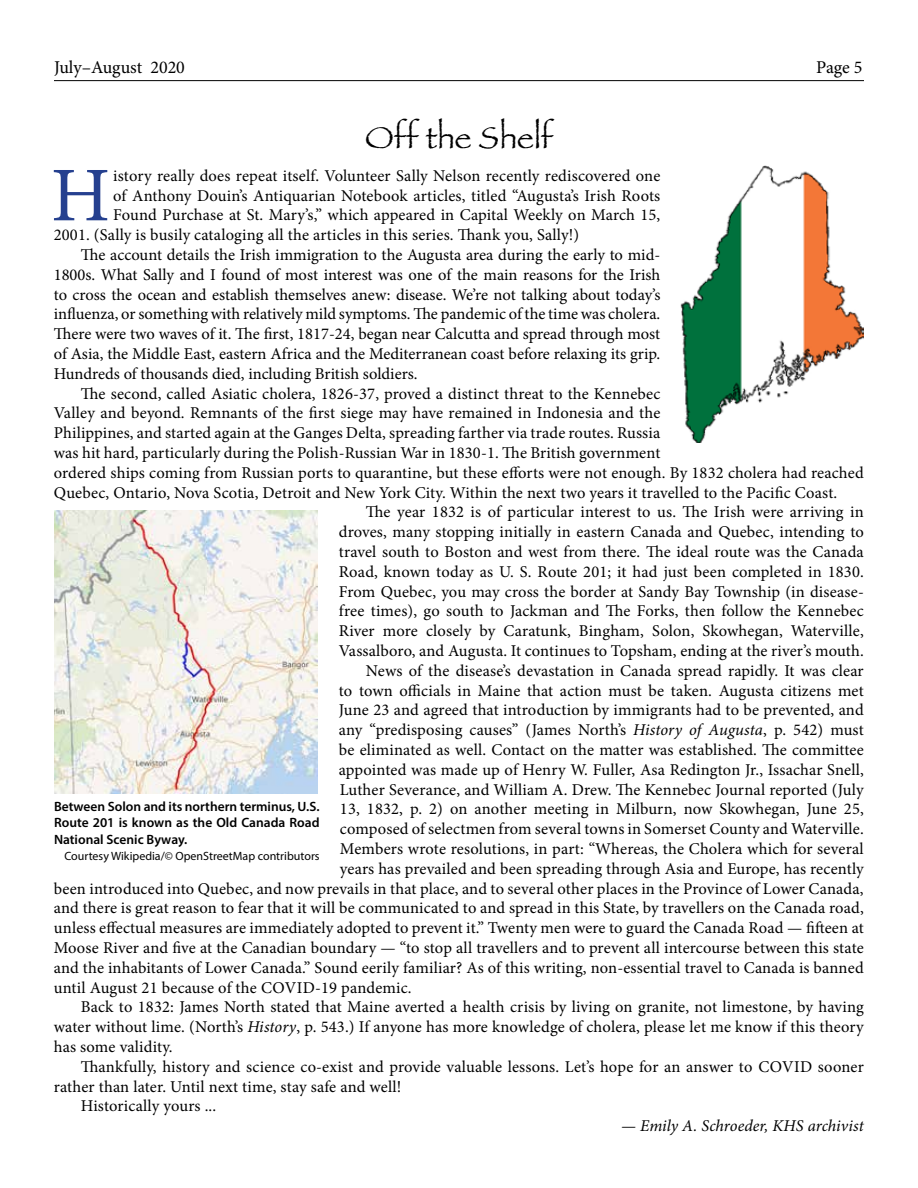
<style>
.page{position:relative;width:918px;height:1188px;background:#fff}
.page>*{position:absolute;margin:0;border:0;box-sizing:border-box;transform-origin:0 0}
.t1{font:77.4px "Minion Pro";color:#25408f}
.t2{font:31.5px "Papyrus";color:#000}
.t3{font:18px "Minion Pro";letter-spacing:-.005em;color:#000}
.t4{font:16.5px "Minion Pro";letter-spacing:.005em;color:#000}
.t5{font:italic 16.5px "Minion Pro";color:#000}
.t6{font:600 13.5px/16.2px "Myriad Pro";color:#000;text-align:justify}
.t7{font:12px "Myriad Pro";color:#000}
.s1{font-style:italic}
</style>
<div class="page">
<hr style="left:54px;top:80px;width:810px;height:1px;background:#000">
<img style="left:681px;top:166px;width:183px;height:277px">
<img style="left:54px;top:510px;width:264px;height:284px">
<p class="t3" style="left:54px;top:55px;width:132px">July–August 2020</p>
<p class="t3" style="left:816px;top:55px;width:48px">Page 5</p>
<h2 class="t2" style="left:365px;top:119px;width:190px">Off the Shelf</h2>
<h1 class="t1" style="left:51px;top:144px;width:61px">H</h1>
<p class="t4" style="left:113px;top:164px;width:549px">istory really does repeat itself. Volunteer Sally Nelson recently rediscovered one</p>
<p class="t4" style="left:113px;top:184px;width:549px">of Anthony Douin’s Antiquarian Notebook articles, titled “Augusta’s Irish Roots</p>
<p class="t4" style="left:113px;top:204px;width:549px">Found Purchase at St. Mary’s,” which appeared in Capital Weekly on March 15,</p>
<p class="t4" style="left:54px;top:224px;width:527px">2001. (Sally is busily cataloging all the articles in this series. Thank you, Sally!)</p>
<p class="t4" style="left:81px;top:244px;width:581px">The account details the Irish immigration to the Augusta area during the early to mid-</p>
<p class="t4" style="left:54px;top:263px;width:608px">1800s. What Sally and I found of most interest was one of the main reasons for the Irish</p>
<p class="t4" style="left:54px;top:283px;width:608px">to cross the ocean and establish themselves anew: disease. We’re not talking about today’s</p>
<p class="t4" style="left:54px;top:303px;width:608px">influenza, or something with relatively mild symptoms. The pandemic of the time was cholera.</p>
<p class="t4" style="left:54px;top:323px;width:608px">There were two waves of it. The first, 1817-24, began near Calcutta and spread through most</p>
<p class="t4" style="left:54px;top:343px;width:608px">of Asia, the Middle East, eastern Africa and the Mediterranean coast before relaxing its grip.</p>
<p class="t4" style="left:54px;top:362px;width:365px">Hundreds of thousands died, including British soldiers.</p>
<p class="t4" style="left:81px;top:382px;width:581px">The second, called Asiatic cholera, 1826-37, proved a distinct threat to the Kennebec</p>
<p class="t4" style="left:54px;top:402px;width:608px">Valley and beyond. Remnants of the first siege may have remained in Indonesia and the</p>
<p class="t4" style="left:54px;top:422px;width:608px">Philippines, and started again at the Ganges Delta, spreading farther via trade routes. Russia</p>
<p class="t4" style="left:54px;top:442px;width:608px">was hit hard, particularly during the Polish-Russian War in 1830-1. The British government</p>
<p class="t4" style="left:54px;top:461px;width:811px">ordered ships coming from Russian ports to quarantine, but these efforts were not enough. By 1832 cholera had reached</p>
<p class="t4" style="left:54px;top:481px;width:785px">Quebec, Ontario, Nova Scotia, Detroit and New York City. Within the next two years it travelled to the Pacific Coast.</p>
<p class="t4" style="left:366px;top:501px;width:499px">The year 1832 is of particular interest to us. The Irish were arriving in</p>
<p class="t4" style="left:339px;top:521px;width:527px">droves, many stopping initially in eastern Canada and Quebec, intending to</p>
<p class="t4" style="left:339px;top:541px;width:526px">travel south to Boston and west from there. The ideal route was the Canada</p>
<p class="t4" style="left:339px;top:560px;width:527px">Road, known today as U. S. Route 201; it had just been completed in 1830.</p>
<p class="t4" style="left:339px;top:580px;width:527px">From Quebec, you may cross the border at Sandy Bay Township (in disease-</p>
<p class="t4" style="left:339px;top:600px;width:526px">free times), go south to Jackman and The Forks, then follow the Kennebec</p>
<p class="t4" style="left:339px;top:620px;width:526px">River more closely by Caratunk, Bingham, Solon, Skowhegan, Waterville,</p>
<p class="t4" style="left:339px;top:640px;width:527px">Vassalboro, and Augusta. It continues to Topsham, ending at the river’s mouth.</p>
<p class="t4" style="left:366px;top:659px;width:499px">News of the disease’s devastation in Canada spread rapidly. It was clear</p>
<p class="t4" style="left:339px;top:679px;width:526px">to town officials in Maine that action must be taken. Augusta citizens met</p>
<p class="t4" style="left:339px;top:699px;width:526px">June 23 and agreed that introduction by immigrants had to be prevented, and</p>
<p class="t4" style="left:339px;top:719px;width:526px">any “predisposing causes” (James North’s <span class="s1">History of Augusta</span>, p. 542) must</p>
<p class="t4" style="left:339px;top:739px;width:526px">be eliminated as well. Contact on the matter was established. The committee</p>
<p class="t4" style="left:339px;top:758px;width:526px">appointed was made up of Henry W. Fuller, Asa Redington Jr., Issachar Snell,</p>
<p class="t4" style="left:340px;top:778px;width:525px">Luther Severance, and William A. Drew. The Kennebec Journal reported (July</p>
<p class="t4" style="left:340px;top:798px;width:525px">13, 1832, p. 2) on another meeting in Milburn, now Skowhegan, June 25,</p>
<p class="t4" style="left:340px;top:818px;width:525px">composed of selectmen from several towns in Somerset County and Waterville.</p>
<p class="t4" style="left:340px;top:838px;width:525px">Members wrote resolutions, in part: “Whereas, the Cholera which for several</p>
<p class="t4" style="left:340px;top:857px;width:525px">years has prevailed and been spreading through Asia and Europe, has recently</p>
<p class="t4" style="left:54px;top:877px;width:811px">been introduced into Quebec, and now prevails in that place, and to several other places in the Province of Lower Canada,</p>
<p class="t4" style="left:54px;top:897px;width:812px">and there is great reason to fear that it will be communicated to and spread in this State, by travellers on the Canada road,</p>
<p class="t4" style="left:54px;top:917px;width:812px">unless effectual measures are immediately adopted to prevent it.” Twenty men were to guard the Canada Road — fifteen at</p>
<p class="t4" style="left:54px;top:937px;width:812px">Moose River and five at the Canadian boundary — “to stop all travellers and to prevent all intercourse between this state</p>
<p class="t4" style="left:54px;top:956px;width:811px">and the inhabitants of Lower Canada.” Sound eerily familiar? As of this writing, non-essential travel to Canada is banned</p>
<p class="t4" style="left:54px;top:976px;width:359px">until August 21 because of the COVID-19 pandemic.</p>
<p class="t4" style="left:81px;top:996px;width:784px">Back to 1832: James North stated that Maine averted a health crisis by living on granite, not limestone, by having</p>
<p class="t4" style="left:54px;top:1016px;width:811px">water without lime. (North’s <span class="s1">History</span>, p. 543.) If anyone has more knowledge of cholera, please let me know if this theory</p>
<p class="t4" style="left:54px;top:1036px;width:120px">has some validity.</p>
<p class="t4" style="left:81px;top:1055px;width:784px">Thankfully, history and science co-exist and provide valuable lessons. Let’s hope for an answer to COVID sooner</p>
<p class="t4" style="left:54px;top:1075px;width:349px">rather than later. Until next time, stay safe and well!</p>
<p class="t4" style="left:81px;top:1095px;width:137px">Historically yours ...</p>
<p class="t5" style="left:621px;top:1115px;width:244px">— Emily A. Schroeder, KHS archivist</p>
<p class="t6" style="left:54px;top:798px;width:267px">Between Solon and its northern terminus, U.S.<br>Route 201 is known as the Old Canada Road National Scenic Byway.</p>
<p class="t7" style="left:64px;top:849px;width:257px">Courtesy Wikipedia/© OpenStreetMap contributors</p>
</div>
